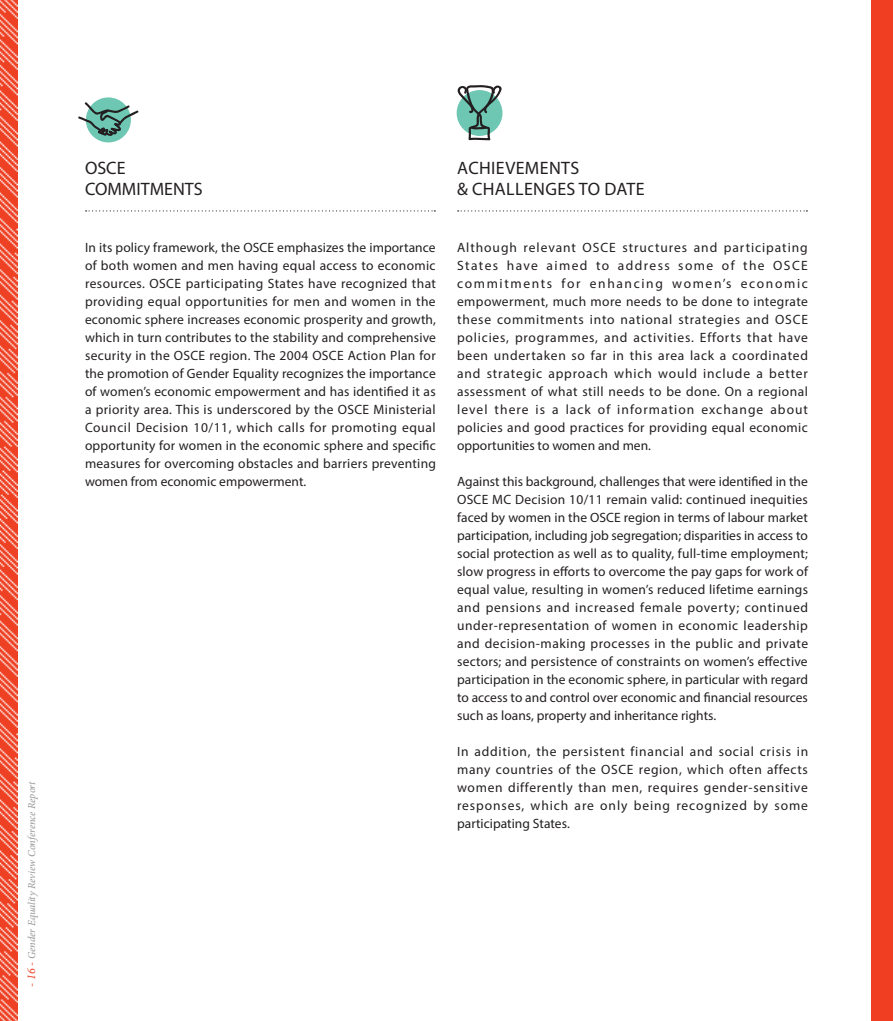
<style>
.page{position:relative;width:893px;height:1021px;background:#fff}
.page>*{position:absolute;margin:0;border:0;box-sizing:border-box;transform-origin:0 0}
.t1{font:18px/21.6px "Myriad Pro";letter-spacing:.02em;color:#231f20}
.t2{font:18px "Myriad Pro";color:#231f20}
.TEXTE_COURANT{font:13.5px/18px "Myriad Pro";color:#231f20;text-align:justify}
.t3{font:italic 10.5px "Minion Pro";color:#939598}
.s1{font-size:12px;color:#ef3e22}
</style>
<div class="page">
<svg style="left:86px;top:210px;width:349px;height:1px"></svg>
<svg style="left:458px;top:210px;width:349px;height:1px"></svg>
<div style="left:86px;top:97px;width:45px;height:45px;background:#6dc7b3;border-radius:50%"></div>
<svg style="left:78px;top:102px;width:61px;height:35px"></svg>
<svg style="left:458px;top:85px;width:44px;height:55px"></svg>
<img style="left:0;top:0;width:17px;height:1020px">
<div style="left:872px;top:0;width:21px;height:1020px;background:#ef3e22"></div>
<p class="t3" style="left:25px;top:986px;width:207px;rotate:-90deg"><span class="s1">- 16 -</span> Gender Equality Review Conference Report</p>
<p class="t1" style="left:85px;top:156px;width:42px">OSCE</p>
<p class="t2" style="left:85px;top:178px;width:119px">COMMITMENTS</p>
<p class="TEXTE_COURANT" style="left:85px;top:238px;width:352px">In its policy framework, the OSCE emphasizes the importance of both women and men having equal access to economic resources. OSCE participating States have recognized that providing equal opportunities for men and women in the economic sphere increases economic prosperity and growth, which in turn contributes to the stability and comprehensive security in the OSCE region. The 2004 OSCE Action Plan for the promotion of Gender Equality recognizes the importance of women’s economic empowerment and has identified it as a priority area. This is underscored by the OSCE Ministerial Council Decision 10/11, which calls for promoting equal opportunity for women in the economic sphere and specific measures for overcoming obstacles and barriers preventing women from economic empowerment.</p>
<p class="t1" style="left:457px;top:156px;width:189px">ACHIEVEMENTS<br>&amp; CHALLENGES TO DATE</p>
<p class="TEXTE_COURANT" style="left:457px;top:238px;width:352px">Although relevant OSCE structures and participating States have aimed to address some of the OSCE commitments for enhancing women’s economic empowerment, much more needs to be done to integrate these commitments into national strategies and OSCE policies, programmes, and activities. Efforts that have been undertaken so far in this area lack a coordinated and strategic approach which would include a better assessment of what still needs to be done. On a regional level there is a lack of information exchange about policies and good practices for providing equal economic opportunities to women and men.</p>
<p class="TEXTE_COURANT" style="left:457px;top:472px;width:353px">Against this background, challenges that were identified in the OSCE MC Decision 10/11 remain valid: continued inequities faced by women in the OSCE region in terms of labour market participation, including job segregation; disparities in access to social protection as well as to quality, full-time employment; slow progress in efforts to overcome the pay gaps for work of equal value, resulting in women’s reduced lifetime earnings and pensions and increased female poverty; continued under-representation of women in economic leadership and decision-making processes in the public and private sectors; and persistence of constraints on women’s effective participation in the economic sphere, in particular with regard to access to and control over economic and financial resources such as loans, property and inheritance rights.</p>
<p class="TEXTE_COURANT" style="left:457px;top:742px;width:353px">In addition, the persistent financial and social crisis in many countries of the OSCE region, which often affects women differently than men, requires gender-sensitive responses, which are only being recognized by some participating States.</p>
</div>
